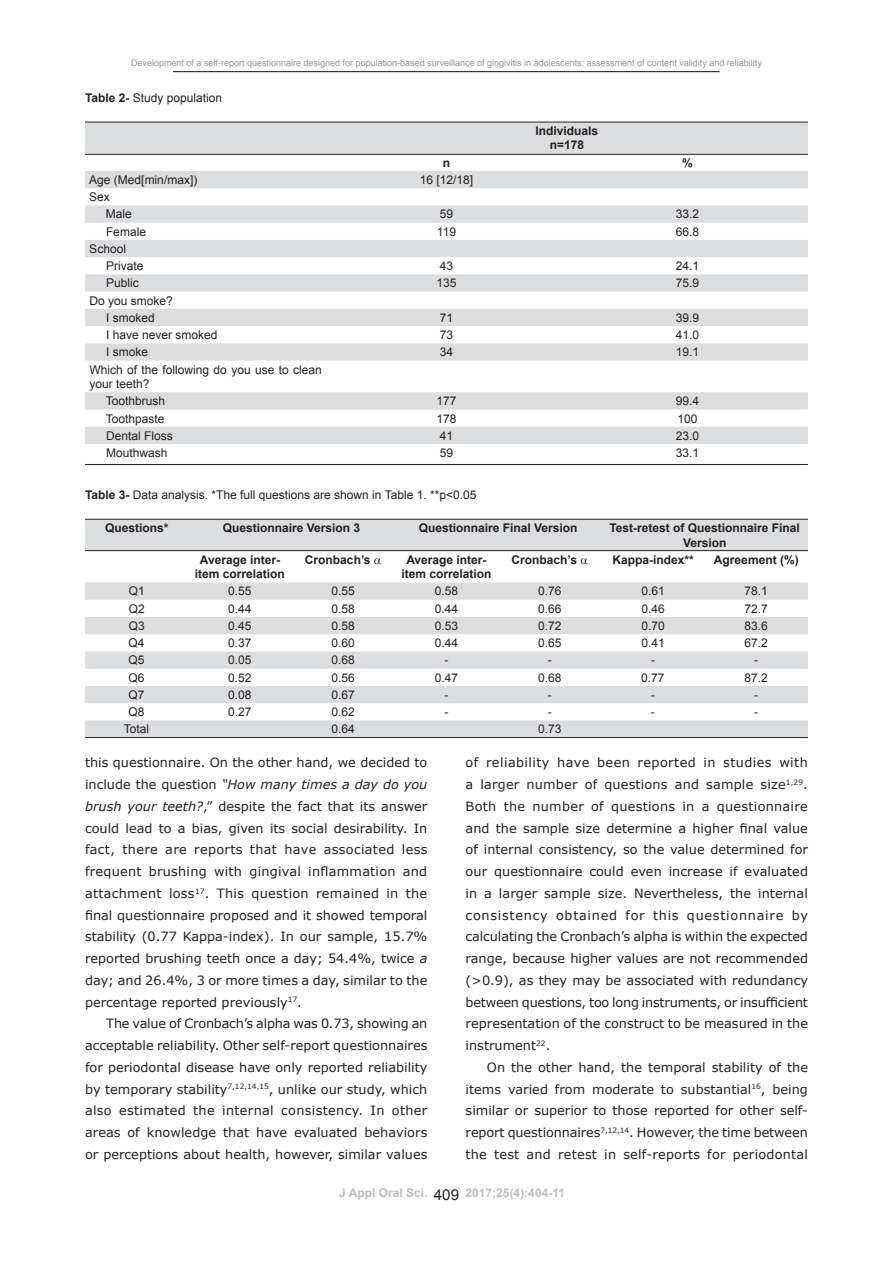
<style>
.page{position:relative;width:893px;height:1263px;background:#fff}
.page>*{position:absolute;margin:0;border:0;box-sizing:border-box;transform-origin:0 0}
.t1{font:12.75px/21.8px "Verdana";color:#231f20;text-align:justify}
.t2{font:12px/17.2px "Arial";color:#231f20}
.t3{font:700 12px/14.4px "Arial";color:#231f20;text-align:center}
.t4{font:700 12px "Arial";color:#bcbdc0}
.t5{font:9px "Arial";color:#939598}
.s1{font-weight:700}
.s2{font-style:italic}
.s3{font-weight:400;font-size:15px;color:#231f20}
</style>
<div class="page">
<hr style="left:173px;top:71px;width:547px;height:1px;background:#0a1210">
<svg style="left:85px;top:123px;width:723px;height:321px;fill:#dcdddf"></svg>
<hr style="left:85px;top:122px;width:723px;height:1px;background:#231f20">
<hr style="left:85px;top:154px;width:723px;height:1px;background:#231f20">
<hr style="left:85px;top:464px;width:723px;height:1px;background:#231f20">
<svg style="left:85px;top:520px;width:723px;height:217px;fill:#dcdddf"></svg>
<hr style="left:85px;top:519px;width:723px;height:1px;background:#231f20">
<hr style="left:85px;top:550px;width:723px;height:1px;background:#231f20">
<hr style="left:85px;top:737px;width:723px;height:1px;background:#231f20">
<svg style="left:374px;top:558px;width:7px;height:6px"></svg>
<svg style="left:581px;top:558px;width:7px;height:6px"></svg>
<p class="t5" style="left:131px;top:57px;width:632px">Development of a self-report questionnaire designed for population-based surveillance of gingivitis in adolescents: assessment of content validity and reliability</p>
<p class="t2" style="left:85px;top:90px;width:139px"><span class="s1">Table 2-</span> Study population</p>
<p class="t3" style="left:536px;top:124px;width:64px">Individuals n=178</p>
<p class="t3" style="left:443px;top:156px;width:9px">n</p>
<p class="t3" style="left:682px;top:156px;width:12px">%</p>
<p class="t2" style="left:89px;top:171px;width:110px">Age (Med[min/max])</p>
<p class="t2" style="left:420px;top:171px;width:55px">16 [12/18]</p>
<p class="t2" style="left:106px;top:188px;width:28px;text-indent:-17px">Sex<br>Male</p>
<p class="t2" style="left:440px;top:206px;width:15px">59</p>
<p class="t2" style="left:676px;top:206px;width:25px">33.2</p>
<p class="t2" style="left:106px;top:223px;width:42px">Female</p>
<p class="t2" style="left:437px;top:223px;width:21px">119</p>
<p class="t2" style="left:676px;top:223px;width:25px">66.8</p>
<p class="t2" style="left:106px;top:240px;width:39px;text-indent:-17px">School<br>Private</p>
<p class="t2" style="left:440px;top:257px;width:15px">43</p>
<p class="t2" style="left:676px;top:257px;width:25px">24.1</p>
<p class="t2" style="left:106px;top:275px;width:34px">Public</p>
<p class="t2" style="left:436px;top:275px;width:22px">135</p>
<p class="t2" style="left:676px;top:275px;width:25px">75.9</p>
<p class="t2" style="left:89px;top:292px;width:85px;text-align:center">Do you smoke?<br>I smoked</p>
<p class="t2" style="left:440px;top:309px;width:15px">71</p>
<p class="t2" style="left:676px;top:309px;width:25px">39.9</p>
<p class="t2" style="left:106px;top:326px;width:113px">I have never smoked</p>
<p class="t2" style="left:440px;top:326px;width:15px">73</p>
<p class="t2" style="left:676px;top:326px;width:25px">41.0</p>
<p class="t2" style="left:106px;top:344px;width:44px">I smoke</p>
<p class="t2" style="left:440px;top:344px;width:15px">34</p>
<p class="t2" style="left:676px;top:344px;width:25px">19.1</p>
<p class="t2" style="left:89px;top:362px;width:234px;line-height:14.4px">Which of the following do you use to clean your teeth?</p>
<p class="t2" style="left:106px;top:393px;width:61px">Toothbrush</p>
<p class="t2" style="left:437px;top:393px;width:22px">177</p>
<p class="t2" style="left:676px;top:393px;width:25px">99.4</p>
<p class="t2" style="left:106px;top:410px;width:60px">Toothpaste</p>
<p class="t2" style="left:437px;top:410px;width:22px">178</p>
<p class="t2" style="left:678px;top:410px;width:22px">100</p>
<p class="t2" style="left:106px;top:427px;width:68px">Dental Floss</p>
<p class="t2" style="left:440px;top:427px;width:15px">41</p>
<p class="t2" style="left:676px;top:427px;width:25px">23.0</p>
<p class="t2" style="left:106px;top:444px;width:63px">Mouthwash</p>
<p class="t2" style="left:440px;top:444px;width:15px">59</p>
<p class="t2" style="left:676px;top:444px;width:25px">33.1</p>
<p class="t2" style="left:85px;top:487px;width:393px"><span class="s1">Table 3-</span> Data analysis. *The full questions are shown in Table 1. **p&lt;0.05</p>
<p class="t3" style="left:105px;top:521px;width:65px">Questions*</p>
<p class="t3" style="left:223px;top:521px;width:139px">Questionnaire Version 3</p>
<p class="t3" style="left:419px;top:521px;width:160px">Questionnaire Final Version</p>
<p class="t3" style="left:609px;top:521px;width:192px">Test-retest of Questionnaire Final<br>Version</p>
<p class="t3" style="left:195px;top:553px;width:92px">Average inter&shy;item correlation</p>
<p class="t3" style="left:305px;top:553px;width:67px">Cronbach’s</p>
<p class="t3" style="left:401px;top:553px;width:92px">Average inter&shy;item correlation</p>
<p class="t3" style="left:511px;top:553px;width:67px">Cronbach’s</p>
<p class="t3" style="left:612px;top:553px;width:83px">Kappa-index**</p>
<p class="t3" style="left:714px;top:553px;width:86px">Agreement (%)</p>
<p class="t2" style="left:129px;top:583px;width:18px">Q1</p>
<p class="t2" style="left:228px;top:583px;width:25px">0.55</p>
<p class="t2" style="left:332px;top:583px;width:25px">0.55</p>
<p class="t2" style="left:435px;top:583px;width:25px">0.58</p>
<p class="t2" style="left:538px;top:583px;width:25px">0.76</p>
<p class="t2" style="left:641px;top:583px;width:25px">0.61</p>
<p class="t2" style="left:745px;top:583px;width:25px">78.1</p>
<p class="t2" style="left:129px;top:600px;width:18px">Q2</p>
<p class="t2" style="left:228px;top:600px;width:25px">0.44</p>
<p class="t2" style="left:332px;top:600px;width:25px">0.58</p>
<p class="t2" style="left:435px;top:600px;width:25px">0.44</p>
<p class="t2" style="left:538px;top:600px;width:25px">0.66</p>
<p class="t2" style="left:641px;top:600px;width:25px">0.46</p>
<p class="t2" style="left:745px;top:600px;width:25px">72.7</p>
<p class="t2" style="left:129px;top:617px;width:18px">Q3</p>
<p class="t2" style="left:228px;top:617px;width:25px">0.45</p>
<p class="t2" style="left:332px;top:617px;width:25px">0.58</p>
<p class="t2" style="left:435px;top:617px;width:25px">0.53</p>
<p class="t2" style="left:538px;top:617px;width:25px">0.72</p>
<p class="t2" style="left:641px;top:617px;width:25px">0.70</p>
<p class="t2" style="left:745px;top:617px;width:25px">83.6</p>
<p class="t2" style="left:129px;top:634px;width:18px">Q4</p>
<p class="t2" style="left:228px;top:634px;width:25px">0.37</p>
<p class="t2" style="left:331px;top:634px;width:25px">0.60</p>
<p class="t2" style="left:435px;top:634px;width:25px">0.44</p>
<p class="t2" style="left:538px;top:634px;width:25px">0.65</p>
<p class="t2" style="left:641px;top:634px;width:25px">0.41</p>
<p class="t2" style="left:745px;top:634px;width:25px">67.2</p>
<p class="t2" style="left:129px;top:652px;width:18px">Q5</p>
<p class="t2" style="left:228px;top:652px;width:25px">0.05</p>
<p class="t2" style="left:331px;top:652px;width:25px">0.68</p>
<p class="t2" style="left:444px;top:652px;width:5px">-</p>
<p class="t2" style="left:548px;top:652px;width:5px">-</p>
<p class="t2" style="left:651px;top:652px;width:5px">-</p>
<p class="t2" style="left:754px;top:652px;width:5px">-</p>
<p class="t2" style="left:129px;top:669px;width:18px">Q6</p>
<p class="t2" style="left:228px;top:669px;width:25px">0.52</p>
<p class="t2" style="left:331px;top:669px;width:25px">0.56</p>
<p class="t2" style="left:435px;top:669px;width:25px">0.47</p>
<p class="t2" style="left:538px;top:669px;width:25px">0.68</p>
<p class="t2" style="left:641px;top:669px;width:25px">0.77</p>
<p class="t2" style="left:745px;top:669px;width:25px">87.2</p>
<p class="t2" style="left:129px;top:686px;width:18px">Q7</p>
<p class="t2" style="left:228px;top:686px;width:25px">0.08</p>
<p class="t2" style="left:331px;top:686px;width:25px">0.67</p>
<p class="t2" style="left:444px;top:686px;width:5px">-</p>
<p class="t2" style="left:548px;top:686px;width:5px">-</p>
<p class="t2" style="left:651px;top:686px;width:5px">-</p>
<p class="t2" style="left:754px;top:686px;width:5px">-</p>
<p class="t2" style="left:129px;top:703px;width:18px">Q8</p>
<p class="t2" style="left:228px;top:703px;width:25px">0.27</p>
<p class="t2" style="left:331px;top:703px;width:25px">0.62</p>
<p class="t2" style="left:444px;top:703px;width:5px">-</p>
<p class="t2" style="left:548px;top:703px;width:5px">-</p>
<p class="t2" style="left:651px;top:703px;width:5px">-</p>
<p class="t2" style="left:754px;top:703px;width:5px">-</p>
<p class="t2" style="left:124px;top:721px;width:27px">Total</p>
<p class="t2" style="left:331px;top:721px;width:25px">0.64</p>
<p class="t2" style="left:538px;top:721px;width:25px">0.73</p>
<p class="t1" style="left:85px;top:752px;width:344px">this questionnaire. On the other hand, we decided to include the question <span class="s2">“How many times a day do you brush your teeth?</span>,” despite the fact that its answer could lead to a bias, given its social desirability. In fact, there are reports that have associated less frequent brushing with gingival inflammation and attachment loss<sup>17</sup>. This question remained in the final questionnaire proposed and it showed temporal stability (0.77 Kappa-index). In our sample, 15.7% reported brushing teeth once a day; 54.4%, twice <span class="s2">a </span>day; and 26.4%, 3 or more times a day, similar to the percentage reported previously<sup>17</sup>.</p>
<p class="t1" style="left:85px;top:1013px;width:344px;text-indent:21px">The value of Cronbach’s alpha was 0.73, showing an acceptable reliability. Other self-report questionnaires for periodontal disease have only reported reliability by temporary stability<sup>7,12,14,15</sup>, unlike our study, which also estimated the internal consistency. In other areas of knowledge that have evaluated behaviors or perceptions about health, however, similar values</p>
<p class="t1" style="left:466px;top:752px;width:344px">of reliability have been reported in studies with a larger number of questions and sample size<sup>1,29</sup>.<br>Both the number of questions in a questionnaire and the sample size determine a higher final value of internal consistency, so the value determined for our questionnaire could even increase if evaluated in a larger sample size. Nevertheless, the internal consistency obtained for this questionnaire by calculating the Cronbach’s alpha is within the expected range, because higher values are not recommended (&gt;0.9), as they may be associated with redundancy between questions, too long instruments, or insufficient representation of the construct to be measured in the instrument<sup>22</sup>.</p>
<p class="t1" style="left:466px;top:1056px;width:344px;text-indent:21px">On the other hand, the temporal stability of the items varied from moderate to substantial<sup>16</sup>, being similar or superior to those reported for other self&shy;report questionnaires<sup>7,12,14</sup>. However, the time between the test and retest in self-reports for periodontal</p>
<p class="t4" style="left:339px;top:1185px;width:122px">J Appl Oral Sci. <span class="s3">409</span></p>
<p class="t4" style="left:466px;top:1185px;width:101px">2017;25(4):404-11</p>
</div>
